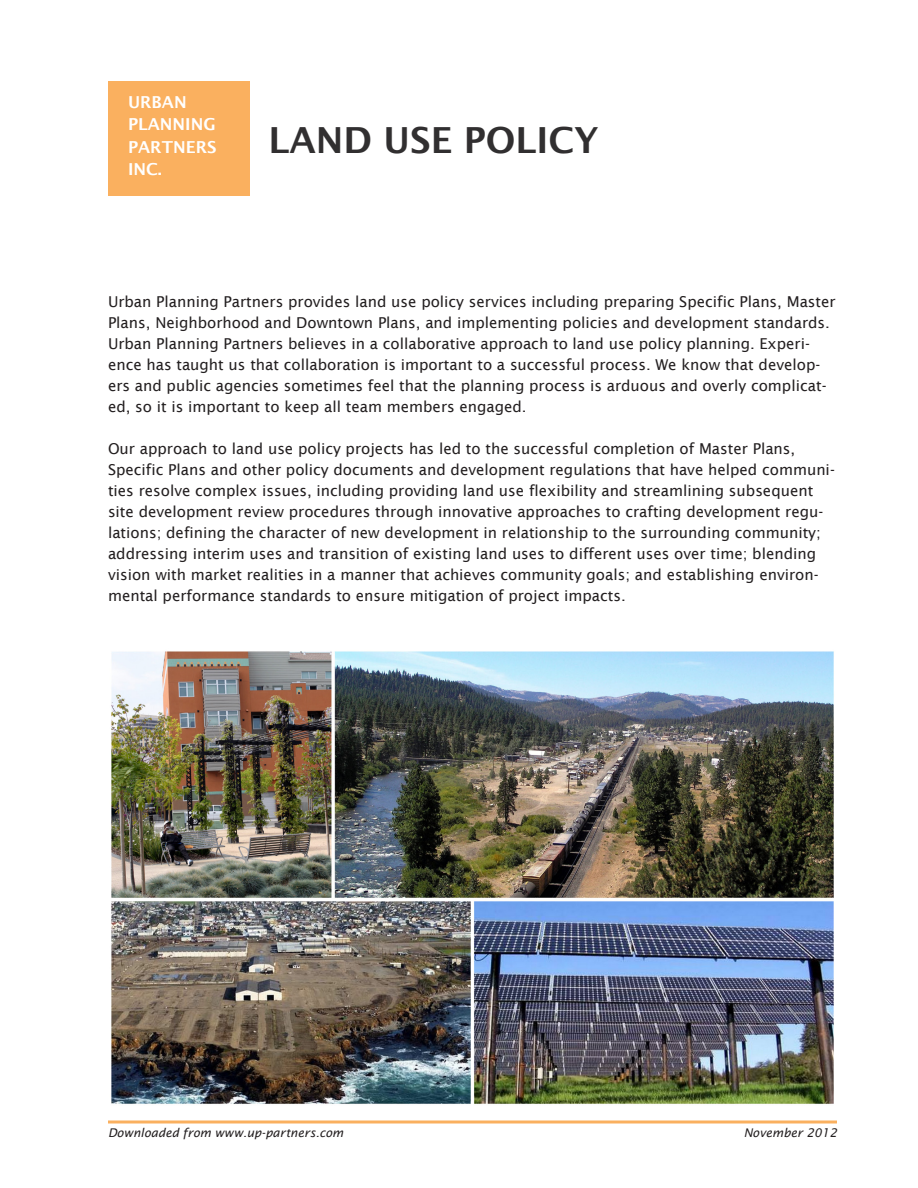
<style>
.page{position:relative;width:918px;height:1188px;background:#fff}
.page>*{position:absolute;margin:0;border:0;box-sizing:border-box;transform-origin:0 0}
.Main_heading{font:600 36px "Lucida Sans";color:#312f30}
.t1{font:600 16.5px/22.5px "Lucida Sans";color:#fff;text-align:justify}
.body_text{font:15px/21px "Lucida Sans";color:#231f20}
.body_text-2{font:italic 12px "Lucida Sans";color:#231f20}
</style>
<div class="page">
<svg style="left:108px;top:1120px;width:729px;height:4px"></svg>
<div style="left:108px;top:81px;width:142px;height:115px;background:#fab05f"></div>
<img style="left:111px;top:651px;width:723px;height:453px">
<p class="t1" style="left:128px;top:91px;width:60px">URBAN</p>
<p class="t1" style="left:128px;top:113px;width:90px">PLANNING PARTNERS INC.</p>
<p class="Main_heading" style="left:268px;top:119px;width:332px">LAND USE POLICY</p>
<p class="body_text" style="left:108px;top:292px;width:729px">Urban Planning Partners provides land use policy services including preparing Specific Plans, Master Plans, Neighborhood and Downtown Plans, and implementing policies and development standards.<br>Urban Planning Partners believes in a collaborative approach to land use policy planning. Experi&shy;ence has taught us that collaboration is important to a successful process. We know that develop&shy;ers and public agencies sometimes feel that the planning process is arduous and overly complicat&shy;ed, so it is important to keep all team members engaged.</p>
<p class="body_text" style="left:108px;top:439px;width:728px">Our approach to land use policy projects has led to the successful completion of Master Plans, Specific Plans and other policy documents and development regulations that have helped communi&shy;ties resolve complex issues, including providing land use flexibility and streamlining subsequent site development review procedures through innovative approaches to crafting development regu&shy;lations; defining the character of new development in relationship to the surrounding community; addressing interim uses and transition of existing land uses to different uses over time; blending vision with market realities in a manner that achieves community goals; and establishing environ&shy;mental performance standards to ensure mitigation of project impacts.</p>
<p class="body_text-2" style="left:108px;top:1126px;width:237px">Downloaded from www.up-partners.com</p>
<p class="body_text-2" style="left:744px;top:1126px;width:95px">November 2012</p>
</div>
